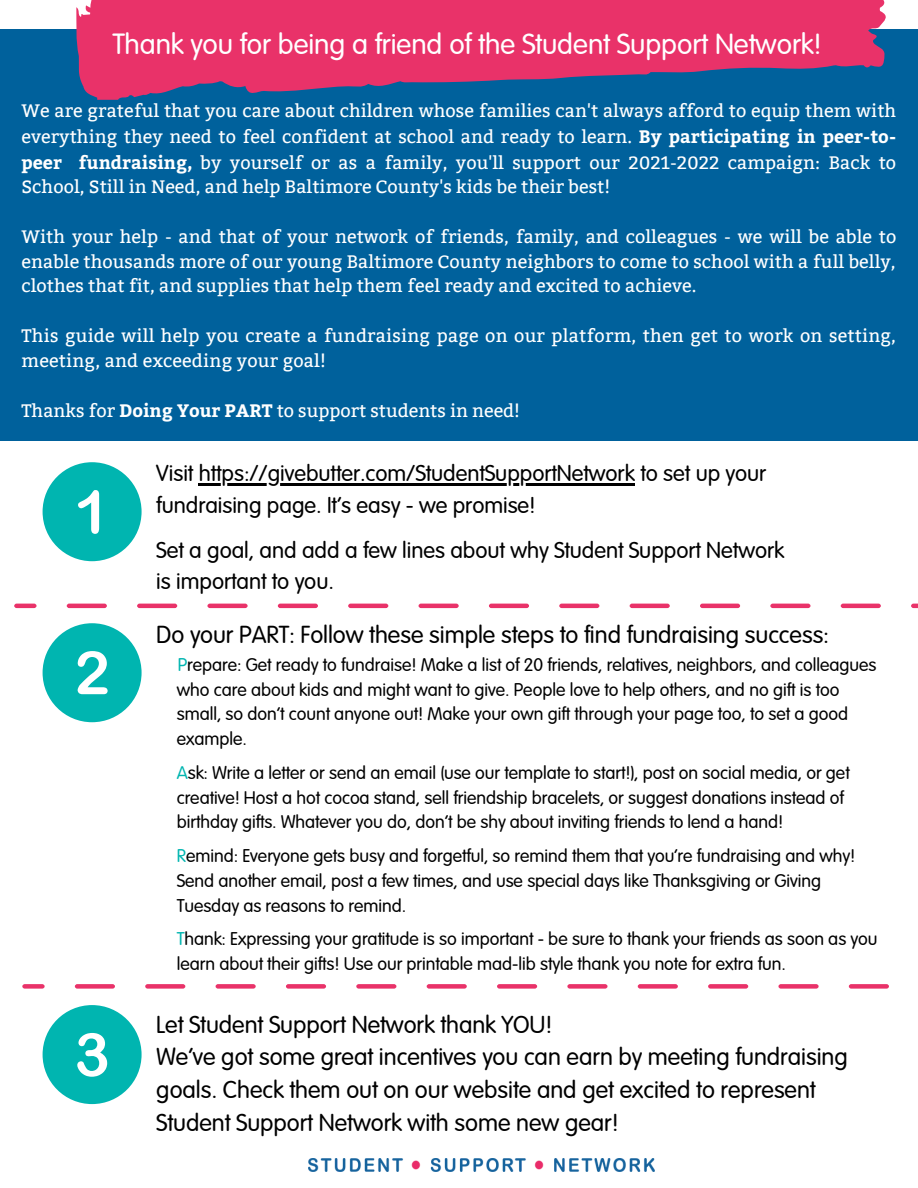
<style>
.page{position:relative;width:918px;height:1188px;background:#fff}
.page>*{position:absolute;margin:0;border:0;box-sizing:border-box;transform-origin:0 0}
.t1{font:28.5px "Arial Rounded";color:#fff}
.t2{font:24px/32.7px "Arial Rounded";color:#000}
.t3{font:22.5px "Arial Rounded";color:#000}
.t4{font:18px "Arial Rounded";color:#000}
.t5{font:18px/25.5px "Bitter";letter-spacing:.005em;color:#fff;text-align:justify}
.s1{font-weight:700}
.s2{color:#00b5b0}
</style>
<div class="page">
<div style="left:0;top:30px;width:918px;height:411px;background:#00619c"></div>
<img style="left:309px;top:1159px;width:346px;height:13px">
<svg style="left:73px;top:0;width:818px;height:100px;fill:#e93269"></svg>
<div style="left:43px;top:462px;width:99px;height:99px;background:#00b5b0;border-radius:50%"></div>
<svg style="left:78px;top:490px;width:21px;height:44px"></svg>
<div style="left:43px;top:623px;width:99px;height:99px;background:#00b5b0;border-radius:50%"></div>
<svg style="left:78px;top:651px;width:30px;height:43px"></svg>
<div style="left:43px;top:1005px;width:99px;height:99px;background:#00b5b0;border-radius:50%"></div>
<svg style="left:77px;top:1033px;width:30px;height:44px"></svg>
<hr style="left:199px;top:484px;width:436px;height:2px;background:#000">
<hr style="left:14px;top:604px;width:23px;height:4px;background:#e93269;border-radius:2px">
<hr style="left:67px;top:604px;width:40px;height:4px;background:#e93269;border-radius:2px">
<hr style="left:137px;top:604px;width:40px;height:4px;background:#e93269;border-radius:2px">
<hr style="left:207px;top:604px;width:41px;height:4px;background:#e93269;border-radius:2px">
<hr style="left:278px;top:604px;width:40px;height:4px;background:#e93269;border-radius:2px">
<hr style="left:348px;top:604px;width:40px;height:4px;background:#e93269;border-radius:2px">
<hr style="left:419px;top:604px;width:40px;height:4px;background:#e93269;border-radius:2px">
<hr style="left:489px;top:604px;width:40px;height:4px;background:#e93269;border-radius:2px">
<hr style="left:559px;top:604px;width:40px;height:4px;background:#e93269;border-radius:2px">
<hr style="left:630px;top:604px;width:40px;height:4px;background:#e93269;border-radius:2px">
<hr style="left:700px;top:604px;width:40px;height:4px;background:#e93269;border-radius:2px">
<hr style="left:770px;top:604px;width:41px;height:4px;background:#e93269;border-radius:2px">
<hr style="left:841px;top:604px;width:40px;height:4px;background:#e93269;border-radius:2px">
<svg style="left:911px;top:604px;width:7px;height:4px"></svg>
<div style="left:22px;top:984px;width:23px;height:5px;background:#e93269;border-radius:2px"></div>
<div style="left:75px;top:984px;width:40px;height:5px;background:#e93269;border-radius:2px"></div>
<div style="left:145px;top:984px;width:40px;height:5px;background:#e93269;border-radius:2px"></div>
<div style="left:216px;top:984px;width:40px;height:5px;background:#e93269;border-radius:2px"></div>
<div style="left:286px;top:984px;width:40px;height:5px;background:#e93269;border-radius:2px"></div>
<div style="left:356px;top:984px;width:40px;height:5px;background:#e93269;border-radius:2px"></div>
<div style="left:427px;top:984px;width:40px;height:5px;background:#e93269;border-radius:2px"></div>
<div style="left:497px;top:984px;width:40px;height:5px;background:#e93269;border-radius:2px"></div>
<div style="left:567px;top:984px;width:41px;height:5px;background:#e93269;border-radius:2px"></div>
<div style="left:638px;top:984px;width:40px;height:5px;background:#e93269;border-radius:2px"></div>
<div style="left:708px;top:984px;width:40px;height:5px;background:#e93269;border-radius:2px"></div>
<div style="left:778px;top:984px;width:41px;height:5px;background:#e93269;border-radius:2px"></div>
<div style="left:849px;top:984px;width:40px;height:5px;background:#e93269;border-radius:2px"></div>
<p class="t1" style="left:112px;top:32px;width:710px">Thank you for being a friend of the Student Support Network!</p>
<p class="t5" style="left:21px;top:98px;width:876px">We are grateful that you care about children whose families can't always afford to equip them with everything they need to feel confident at school and ready to learn. <span class="s1">By participating in peer-to&shy;peer fundraising,</span> by yourself or as a family, you'll support our 2021-2022 campaign: Back to School, Still in Need, and help Baltimore County's kids be their best!</p>
<p class="t5" style="left:21px;top:224px;width:876px;line-height:24.8px">With your help - and that of your network of friends, family, and colleagues - we will be able to enable thousands more of our young Baltimore County neighbors to come to school with a full belly, clothes that fit, and supplies that help them feel ready and excited to achieve.</p>
<p class="t5" style="left:21px;top:323px;width:876px;line-height:24.8px">This guide will help you create a fundraising page on our platform, then get to work on setting, meeting, and exceeding your goal!</p>
<p class="t5" style="left:21px;top:398px;width:500px">Thanks for <span class="s1">Doing Your PART</span> to support students in need!</p>
<p class="t3" style="left:156px;top:464px;width:611px">Visit https://givebutter.com/StudentSupportNetwork to set up your</p>
<p class="t3" style="left:156px;top:495px;width:381px">fundraising page. It's easy - we promise!</p>
<p class="t3" style="left:156px;top:540px;width:629px">Set a goal, and add a few lines about why Student Support Network</p>
<p class="t3" style="left:156px;top:572px;width:179px">is important to you.</p>
<p class="t2" style="left:156px;top:621px;width:674px">Do your PART: Follow these simple steps to find fundraising success:</p>
<p class="t4" style="left:178px;top:657px;width:700px"><span class="s2">P</span>repare: Get ready to fundraise! Make a list of 20 friends, relatives, neighbors, and colleagues</p>
<p class="t4" style="left:177px;top:682px;width:664px">who care about kids and might want to give. People love to help others, and no gift is too</p>
<p class="t4" style="left:177px;top:706px;width:673px">small, so don’t count anyone out! Make your own gift through your page too, to set a good</p>
<p class="t4" style="left:177px;top:731px;width:72px">example.</p>
<p class="t4" style="left:177px;top:765px;width:674px"><span class="s2">A</span>sk: Write a letter or send an email (use our template to start!), post on social media, or get</p>
<p class="t4" style="left:177px;top:790px;width:669px">creative! Host a hot cocoa stand, sell friendship bracelets, or suggest donations instead of</p>
<p class="t4" style="left:177px;top:814px;width:608px">birthday gifts. Whatever you do, don't be shy about inviting friends to lend a hand!</p>
<p class="t4" style="left:177px;top:848px;width:680px"><span class="s2">R</span>emind: Everyone gets busy and forgetful, so remind them that you're fundraising and why!</p>
<p class="t4" style="left:177px;top:873px;width:646px">Send another email, post a few times, and use special days like Thanksgiving or Giving</p>
<p class="t4" style="left:177px;top:898px;width:231px">Tuesday as reasons to remind.</p>
<p class="t4" style="left:177px;top:931px;width:702px"><span class="s2">T</span>hank: Expressing your gratitude is so important - be sure to thank your friends as soon as you</p>
<p class="t4" style="left:177px;top:956px;width:610px">learn about their gifts! Use our printable mad-lib style thank you note for extra fun.</p>
<p class="t2" style="left:156px;top:1010px;width:397px">Let Student Support Network thank YOU!</p>
<p class="t2" style="left:156px;top:1042px;width:693px">We've got some great incentives you can earn by meeting fundraising goals. Check them out on our website and get excited to represent</p>
<p class="t2" style="left:156px;top:1108px;width:464px">Student Support Network with some new gear!</p>
</div>
